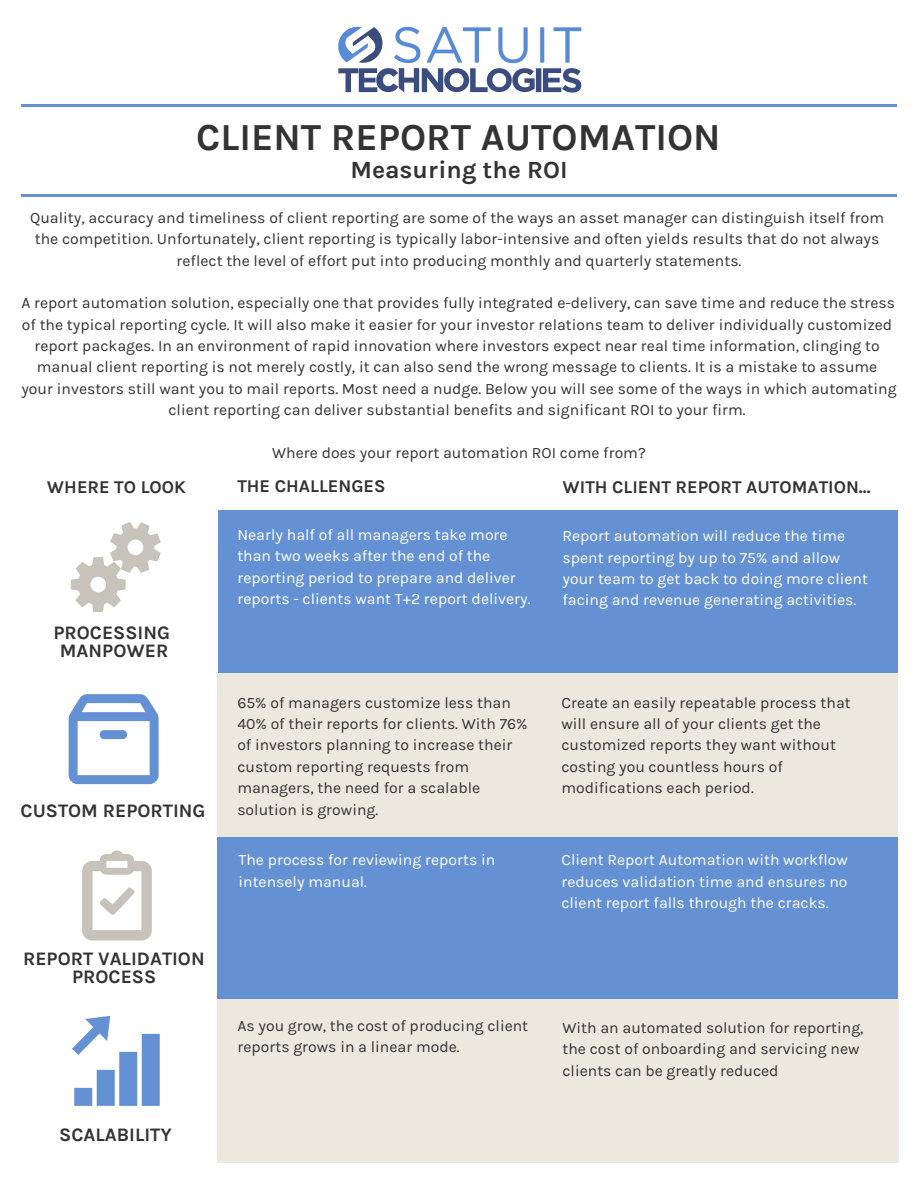
<style>
.page{position:relative;width:918px;height:1188px;background:#fff}
.page>*{position:absolute;margin:0;border:0;box-sizing:border-box;transform-origin:0 0}
.t1{font:700 38.25px "Karla";color:#333}
.t2{font:700 24.75px "Karla";color:#333}
.t3{font:700 19.2px/18px "Karla";color:#333;text-align:center}
.t4{font:700 18px "Karla";color:#333}
.t5{font:15.75px/21.3px "Karla";color:#333}
.t6{font:15.75px/21.3px "Karla";color:#fff}
</style>
<div class="page">
<div style="left:218px;top:511px;width:680px;height:163px;background:#6491d4"></div>
<div style="left:217px;top:674px;width:681px;height:163px;background:#ede8de"></div>
<div style="left:217px;top:837px;width:681px;height:163px;background:#6491d4"></div>
<hr style="left:21px;top:195px;width:876px;height:2px;background:#6491d4">
<hr style="left:21px;top:105px;width:876px;height:2px;background:#6491d4">
<svg style="left:71px;top:522px;width:90px;height:90px"></svg>
<svg style="left:69px;top:694px;width:90px;height:90px"></svg>
<svg style="left:82px;top:851px;width:70px;height:89px"></svg>
<img style="left:338px;top:26px;width:244px;height:67px">
<div style="left:217px;top:999px;width:682px;height:163px;background:#ede8de"></div>
<svg style="left:72px;top:1016px;width:88px;height:90px"></svg>
<h1 class="t1" style="left:196px;top:115px;width:526px">CLIENT REPORT AUTOMATION</h1>
<h2 class="t2" style="left:350px;top:155px;width:219px">Measuring the ROI</h2>
<p class="t5" style="left:30px;top:207px;width:855px;text-align:center">Quality, accuracy and timeliness of client reporting are some of the ways an asset manager can distinguish itself from the competition. Unfortunately, client reporting is typically labor-intensive and often yields results that do not always reflect the level of effort put into producing monthly and quarterly statements.</p>
<p class="t5" style="left:21px;top:293px;width:877px;text-align:center">A report automation solution, especially one that provides fully integrated e-delivery, can save time and reduce the stress of the typical reporting cycle. It will also make it easier for your investor relations team to deliver individually customized report packages. In an environment of rapid innovation where investors expect near real time information, clinging to manual client reporting is not merely costly, it can also send the wrong message to clients. It is a mistake to assume your investors still want you to mail reports. Most need a nudge. Below you will see some of the ways in which automating client reporting can deliver substantial benefits and significant ROI to your firm.</p>
<p class="t5" style="left:272px;top:442px;width:375px">Where does your report automation ROI come from?</p>
<p class="t4" style="left:47px;top:476px;width:141px">WHERE TO LOOK</p>
<p class="t3" style="left:53px;top:624px;width:118px">PROCESSING<br>MANPOWER</p>
<p class="t3" style="left:21px;top:801px;width:186px">CUSTOM REPORTING</p>
<p class="t3" style="left:23px;top:950px;width:183px">REPORT VALIDATION<br>PROCESS</p>
<p class="t3" style="left:59px;top:1125px;width:114px">SCALABILITY</p>
<p class="t4" style="left:237px;top:475px;width:150px">THE CHALLENGES</p>
<p class="t6" style="left:237px;top:524px;width:295px">Nearly half of all managers take more than two weeks after the end of the reporting period to prepare and deliver reports - clients want T+2 report delivery.</p>
<p class="t6" style="left:562px;top:525px;width:307px">Report automation will reduce the time spent reporting by up to 75% and allow your team to get back to doing more client facing and revenue generating activities.</p>
<p class="t4" style="left:562px;top:476px;width:310px">WITH CLIENT REPORT AUTOMATION...</p>
<p class="t5" style="left:237px;top:692px;width:292px">65% of managers customize less than 40% of their reports for clients. With 76% of investors planning to increase their custom reporting requests from managers, the need for a scalable solution is growing.</p>
<p class="t5" style="left:561px;top:692px;width:291px">Create an easily repeatable process that will ensure all of your clients get the customized reports they want without costing you countless hours of modifications each period.</p>
<p class="t6" style="left:238px;top:849px;width:258px">The process for reviewing reports in intensely manual.</p>
<p class="t6" style="left:561px;top:849px;width:288px;text-align:justify">Client Report Automation with workflow reduces validation time and ensures no client report falls through the cracks.</p>
<p class="t5" style="left:237px;top:1015px;width:292px">As you grow, the cost of producing client reports grows in a linear mode.</p>
<p class="t5" style="left:562px;top:1017px;width:303px">With an automated solution for reporting, the cost of onboarding and servicing new clients can be greatly reduced</p>
</div>
